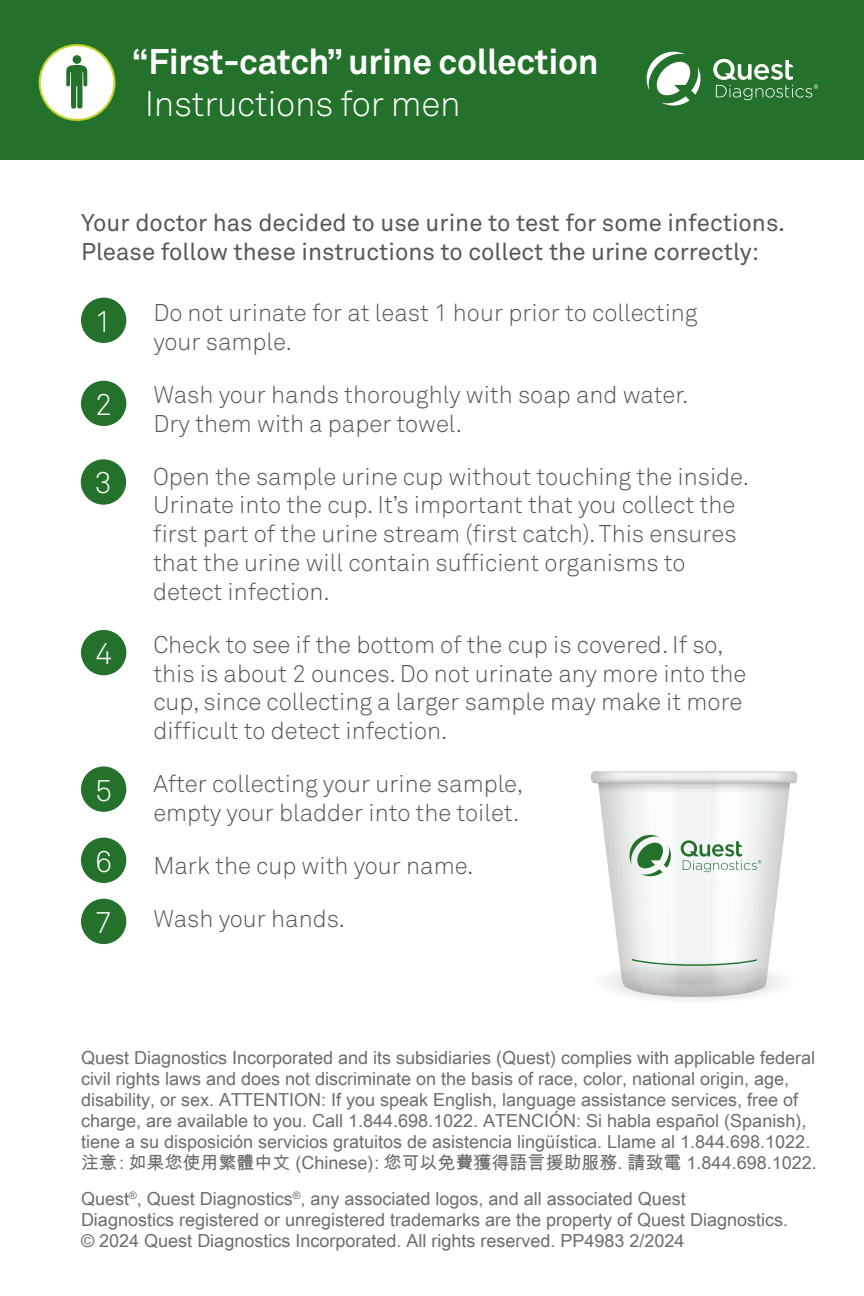
<style>
.page{position:relative;width:864px;height:1296px;background:#fff}
.page>*{position:absolute;margin:0;border:0;box-sizing:border-box;transform-origin:0 0}
.t1{font:700 35.4px/42.3px "Akkurat Pro";letter-spacing:-.01em;color:#fff}
.t2{font:300 30px "Akkurat Pro";color:#fff}
.bullets{font:300 24px/28.8px "Akkurat Pro";color:#57585a}
.first_line_-_A{font:24px/28.8px "Akkurat Pro";color:#57585a}
.legal{font:18px/21px "Arial Unicode MS";color:#6c6d70}
.s1{font-weight:300}
</style>
<div class="page">
<div style="left:0;top:0;width:864px;height:160px;background:#23712a"></div>
<svg style="left:647px;top:52px;width:54px;height:54px"></svg>
<svg style="left:713px;top:59px;width:105px;height:41px"></svg>
<div style="left:40px;top:45px;width:74px;height:75px;background:#fff;border-radius:50%"></div>
<div style="left:39px;top:44px;width:77px;height:77px;border:2px solid #c0d32b;border-radius:50%"></div>
<div style="left:73px;top:55px;width:8px;height:9px;background:#23712a;border-radius:50%"></div>
<svg style="left:66px;top:64px;width:21px;height:45px"></svg>
<svg style="left:591px;top:771px;width:206px;height:230px"></svg>
<div style="left:81px;top:459px;width:45px;height:46px;background:#23712a;border-radius:50%"></div>
<div style="left:81px;top:298px;width:45px;height:45px;background:#23712a;border-radius:50%"></div>
<div style="left:81px;top:381px;width:45px;height:45px;background:#23712a;border-radius:50%"></div>
<div style="left:81px;top:630px;width:45px;height:45px;background:#23712a;border-radius:50%"></div>
<div style="left:81px;top:766px;width:45px;height:46px;background:#23712a;border-radius:50%"></div>
<div style="left:81px;top:838px;width:45px;height:45px;background:#23712a;border-radius:50%"></div>
<div style="left:81px;top:899px;width:45px;height:45px;background:#23712a;border-radius:50%"></div>
<p class="t1" style="left:145px;top:40px;width:455px;text-indent:-13px">“First-catch” urine collection<br><span class="s1">Instructions for men</span></p>
<p class="first_line_-_A" style="left:81px;top:209px;width:706px">Your doctor has decided to use urine to test for some infections.<br>Please follow these instructions to collect the urine correctly:</p>
<p class="bullets" style="left:153px;top:298px;width:546px">Do not urinate for at least 1 hour prior to collecting your sample.</p>
<p class="bullets" style="left:153px;top:380px;width:537px">Wash your hands thoroughly with soap and water.<br>Dry them with a paper towel.</p>
<p class="bullets" style="left:153px;top:462px;width:598px">Open the sample urine cup without touching the inside.<br>Urinate into the cup. It’s important that you collect the first part of the urine stream (first catch). This ensures that the urine will contain sufficient organisms to detect infection.</p>
<p class="bullets" style="left:153px;top:630px;width:594px">Check to see if the bottom of the cup is covered. If so, this is about 2 ounces. Do not urinate any more into the cup, since collecting a larger sample may make it more difficult to detect infection.</p>
<p class="bullets" style="left:153px;top:769px;width:371px">After collecting your urine sample, empty your bladder into the toilet.</p>
<p class="bullets" style="left:153px;top:851px;width:322px">Mark the cup with your name.</p>
<p class="bullets" style="left:153px;top:904px;width:193px">Wash your hands.</p>
<p class="t2" style="left:95px;top:304px;width:19px">1</p>
<p class="t2" style="left:95px;top:387px;width:19px">2</p>
<p class="t2" style="left:95px;top:465px;width:19px">3</p>
<p class="t2" style="left:95px;top:636px;width:19px">4</p>
<p class="t2" style="left:95px;top:772px;width:19px">5</p>
<p class="t2" style="left:95px;top:843px;width:19px">6</p>
<p class="t2" style="left:95px;top:905px;width:19px">7</p>
<p class="legal" style="left:81px;top:1047px;width:737px">Quest Diagnostics Incorporated and its subsidiaries (Quest) complies with applicable federal civil rights laws and does not discriminate on the basis of race, color, national origin, age, disability, or sex. ATTENTION: If you speak English, language assistance services, free of charge, are available to you. Call 1.844.698.1022. ATENCIÓN: Si habla español (Spanish), tiene a su disposición servicios gratuitos de asistencia lingüística. Llame al 1.844.698.1022.注意：如果您使用繁體中文 (Chinese)：您可以免費獲得語言援助服務. 請致電 1.844.698.1022.</p>
<p class="legal" style="left:81px;top:1188px;width:709px">Quest<sup>®</sup>, Quest Diagnostics<sup>®</sup>, any associated logos, and all associated Quest<br>Diagnostics registered or unregistered trademarks are the property of Quest Diagnostics. © 2024 Quest Diagnostics Incorporated. All rights reserved. PP4983 2/2024</p>
</div>
